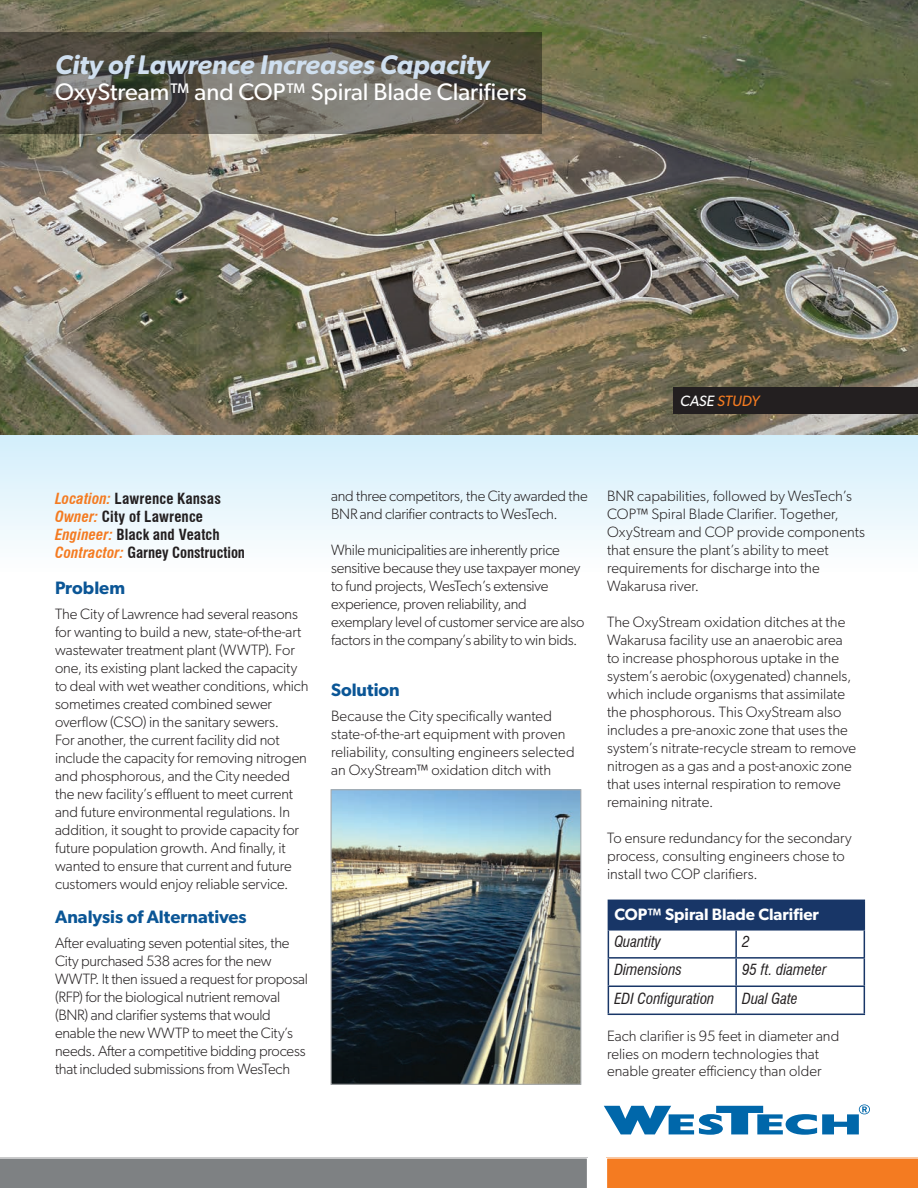
<style>
.page{position:relative;width:918px;height:1188px;background:#fff}
.page>*{position:absolute;margin:0;border:0;box-sizing:border-box;transform-origin:0 0}
.t1{font:italic 600 27px "Gibson";color:#cfdfef}
.t2{font:24px "Gibson";color:#fff}
.t3{font:600 18px "Gibson";color:#0b5696}
.t4{font:600 16.5px "Gibson";color:#fff}
.t5{font:300 15px/18px "Gibson";letter-spacing:-.005em;color:#231f20}
.t6{font:700 condensed 15px/18px "Swiss 721 BT";letter-spacing:.005em;color:#231f20}
.t7{font:italic condensed 15px "Swiss 721 BT";color:#231f20}
.t8{font:italic 15px "Gibson";color:#f47b21}
.s1{color:#fff}
.s2{font-style:italic;color:#f47b21}
</style>
<div class="page">
<div style="left:0;top:435px;width:918px;height:149px;background:linear-gradient(to bottom,#d3eefb,#fffffe)"></div>
<img style="left:0;top:0;width:918px;height:435px">
<svg style="left:0;top:32px;width:542px;height:102px;background:#5e5a50"></svg>
<div style="left:0;top:1157px;width:588px;height:31px;background:#7e8183"></div>
<svg style="left:606px;top:1157px;width:312px;height:31px;background:#f4802a"></svg>
<div style="left:673px;top:388px;width:245px;height:26px;background:#231f20"></div>
<svg style="left:604px;top:1104px;width:266px;height:31px"></svg>
<img style="left:333px;top:791px;width:246px;height:292px">
<div style="left:331px;top:789px;width:250px;height:296px;border:1px solid #a7aaac"></div>
<div style="left:608px;top:900px;width:256px;height:30px;background:#183667"></div>
<hr style="left:735px;top:931px;width:2px;height:26px;background:#183667">
<hr style="left:608px;top:957px;width:128px;height:2px;background:#183667">
<hr style="left:736px;top:957px;width:129px;height:2px;background:#183667">
<hr style="left:735px;top:959px;width:2px;height:27px;background:#183667">
<hr style="left:608px;top:986px;width:128px;height:1px;background:#183667">
<hr style="left:736px;top:986px;width:129px;height:1px;background:#183667">
<hr style="left:735px;top:987px;width:2px;height:27px;background:#183667">
<hr style="left:608px;top:1014px;width:128px;height:1px;background:#183667">
<hr style="left:736px;top:1014px;width:129px;height:1px;background:#183667">
<svg style="left:608px;top:931px;width:1px;height:83px"></svg>
<hr style="left:736px;top:900px;width:129px;height:1px;background:#183667">
<svg style="left:864px;top:901px;width:1px;height:113px"></svg>
<hr style="left:608px;top:929px;width:128px;height:2px;background:#183667">
<hr style="left:736px;top:929px;width:129px;height:2px;background:#183667">
<h1 class="t1" style="left:55px;top:49px;width:436px">City of Lawrence Increases Capacity</h1>
<h2 class="t2" style="left:55px;top:77px;width:473px">OxyStream™ and COP™ Spiral Blade Clarifiers</h2>
<p class="t8" style="left:680px;top:392px;width:81px"><span class="s1">CASE</span> STUDY</p>
<p class="t6" style="left:55px;top:490px;width:192px"><span class="s2">Location:</span> Lawrence Kansas<br><span class="s2">Owner:</span> City of Lawrence<br><span class="s2">Engineer:</span> Black and Veatch<br><span class="s2">Contractor:</span> Garney Construction</p>
<p class="t3" style="left:55px;top:577px;width:72px">Problem</p>
<p class="t5" style="left:55px;top:604px;width:255px">The City of Lawrence had several reasons for wanting to build a new, state-of-the-art wastewater treatment plant (WWTP). For one, its existing plant lacked the capacity to deal with wet weather conditions, which sometimes created combined sewer overflow (CSO) in the sanitary sewers.<br>For another, the current facility did not include the capacity for removing nitrogen and phosphorous, and the City needed the new facility’s effluent to meet current and future environmental regulations. In addition, it sought to provide capacity for future population growth. And finally, it wanted to ensure that current and future customers would enjoy reliable service.</p>
<p class="t3" style="left:55px;top:906px;width:193px">Analysis of Alternatives</p>
<p class="t5" style="left:55px;top:934px;width:254px">After evaluating seven potential sites, the City purchased 538 acres for the new WWTP. It then issued a request for proposal (RFP) for the biological nutrient removal (BNR) and clarifier systems that would enable the new WWTP to meet the City’s needs. After a competitive bidding process that included submissions from WesTech</p>
<p class="t5" style="left:331px;top:487px;width:258px">and three competitors, the City awarded the<br>BNR and clarifier contracts to WesTech.</p>
<p class="t5" style="left:331px;top:541px;width:255px">While municipalities are inherently price sensitive because they use taxpayer money to fund projects, WesTech’s extensive experience, proven reliability, and exemplary level of customer service are also factors in the company’s ability to win bids.</p>
<p class="t3" style="left:331px;top:679px;width:70px">Solution</p>
<p class="t5" style="left:331px;top:707px;width:245px">Because the City specifically wanted state-of-the-art equipment with proven reliability, consulting engineers selected an OxyStream™ oxidation ditch with</p>
<p class="t5" style="left:607px;top:487px;width:260px">BNR capabilities, followed by WesTech’s COP™ Spiral Blade Clarifier. Together, OxyStream and COP provide components that ensure the plant’s ability to meet requirements for discharge into the Wakarusa river.</p>
<p class="t5" style="left:607px;top:613px;width:251px">The OxyStream oxidation ditches at the Wakarusa facility use an anaerobic area to increase phosphorous uptake in the system’s aerobic (oxygenated) channels, which include organisms that assimilate the phosphorous. This OxyStream also includes a pre-anoxic zone that uses the system’s nitrate-recycle stream to remove nitrogen as a gas and a post-anoxic zone that uses internal respiration to remove remaining nitrate.</p>
<p class="t5" style="left:607px;top:829px;width:246px">To ensure redundancy for the secondary process, consulting engineers chose to install two COP clarifiers.</p>
<p class="t4" style="left:614px;top:904px;width:206px">COP™ Spiral Blade Clarifier</p>
<p class="t7" style="left:614px;top:933px;width:48px">Quantity</p>
<p class="t7" style="left:742px;top:933px;width:9px">2</p>
<p class="t7" style="left:614px;top:961px;width:69px">Dimensions</p>
<p class="t7" style="left:742px;top:961px;width:86px">95 ft. diameter</p>
<p class="t7" style="left:614px;top:989px;width:102px">EDI Configuration</p>
<p class="t7" style="left:742px;top:989px;width:57px">Dual Gate</p>
<p class="t5" style="left:607px;top:1027px;width:234px">Each clarifier is 95 feet in diameter and relies on modern technologies that</p>
<p class="t5" style="left:607px;top:1061px;width:216px">enable greater efficiency than older</p>
</div>
